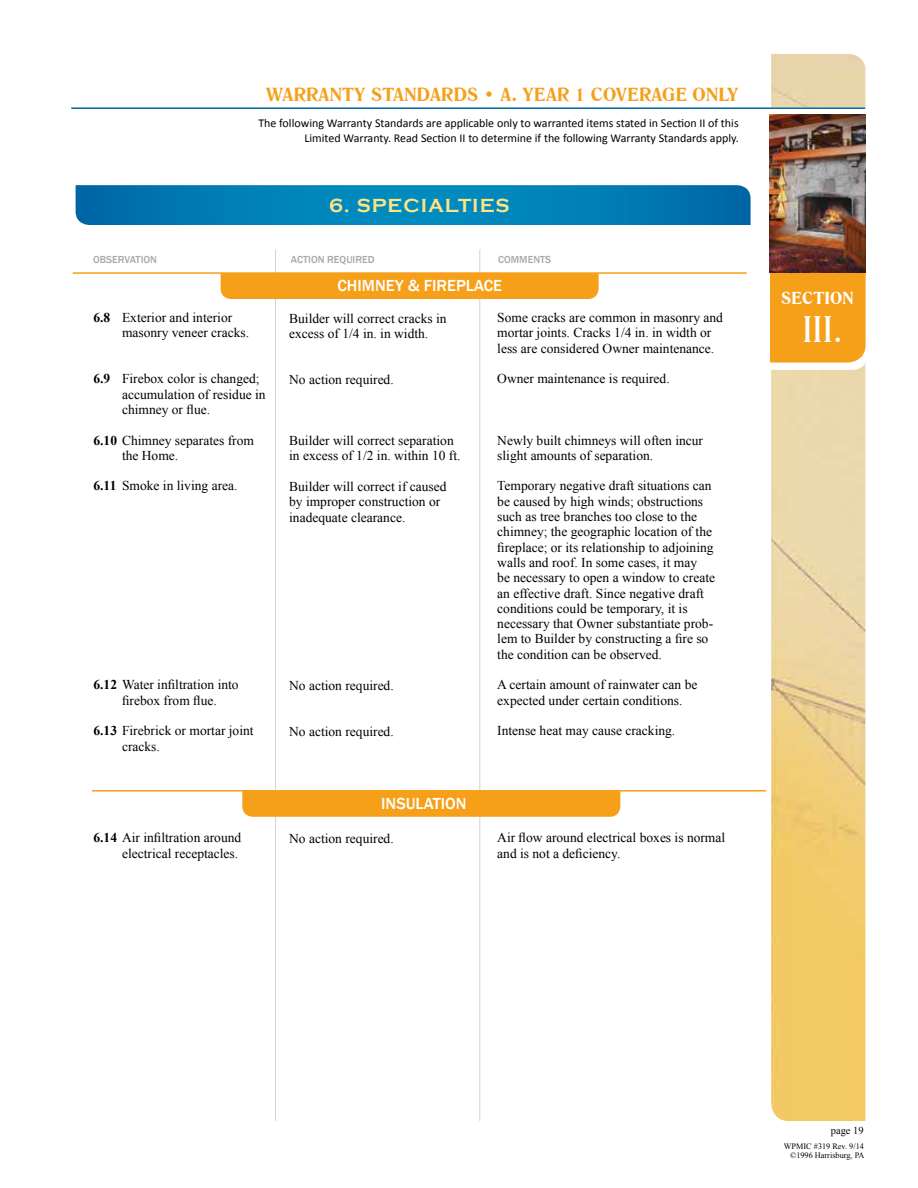
<style>
.page{position:relative;width:918px;height:1188px;background:#fff}
.page>*{position:absolute;margin:0;border:0;box-sizing:border-box;transform-origin:0 0}
.t1{font:36px "Romana BT";color:#fff}
.t2{font:700 19.5px "Copperplate Gothic";letter-spacing:.05em;color:#ffe384}
.t3{font:700 18px "Romana BT";letter-spacing:.01em;color:#f6a01a}
.t4{font:500 16.5px "Franklin Gothic";color:#fff}
.t5{font:700 16.5px "Romana BT";letter-spacing:.01em;color:#fff}
.t6{font:13.5px/15.3px "Times New Roman";color:#000}
.t7{font:12px/15.3px "Calibri";color:#000;text-align:right}
.t8{font:500 10.5px "Franklin Gothic";color:#a7a9ac}
.t9{font:10.5px "Times New Roman";color:#000}
.t10{font:8.25px/9px "Times New Roman";color:#000;text-align:right}
.s1{font-weight:700}
</style>
<div class="page">
<img style="left:771px;top:54px;width:94px;height:1067px">
<svg style="left:769px;top:107px;width:97px;height:263px;background:#f0a739"></svg>
<hr style="left:275px;top:249px;width:1px;height:872px;background:#d1d3d4">
<hr style="left:479px;top:249px;width:1px;height:872px;background:#d1d3d4">
<div style="left:221px;top:274px;width:378px;height:25px;background:#f6a01a"></div>
<hr style="left:73px;top:272px;width:674px;height:2px;background:#f6a01a">
<hr style="left:71px;top:107px;width:794px;height:2px;background:#0065a4">
<svg style="left:76px;top:185px;width:675px;height:40px;background:#017db5"></svg>
<hr style="left:92px;top:790px;width:674px;height:2px;background:#f6a01a">
<div style="left:242px;top:791px;width:378px;height:26px;background:#f6a01a"></div>
<img style="left:770px;top:115px;width:95px;height:157px">
<h3 class="t3" style="left:266px;top:83px;width:474px">WARRANTY STANDARDS • A. YEAR 1 COVERAGE ONLY</h3>
<p class="t7" style="left:258px;top:115px;width:482px">The following Warranty Standards are applicable only to warranted items stated in Section II of this<br>Limited Warranty. Read Section II to determine if the following Warranty Standards apply.</p>
<h2 class="t2" style="left:329px;top:195px;width:182px">6. SPECIALTIES</h2>
<p class="t8" style="left:93px;top:253px;width:65px">OBSERVATION</p>
<p class="t8" style="left:291px;top:253px;width:85px">ACTION REQUIRED</p>
<p class="t8" style="left:498px;top:253px;width:55px">COMMENTS</p>
<p class="t6" style="left:122px;top:310px;width:129px;text-indent:-28px"><span class="s1">6.8</span> Exterior and interior masonry veneer cracks.</p>
<p class="t6" style="left:122px;top:371px;width:145px;text-indent:-28px"><span class="s1">6.9</span> Firebox color is changed; accumulation of residue in chimney or flue.</p>
<p class="t6" style="left:122px;top:432px;width:133px;text-indent:-28px"><span class="s1">6.10</span> Chimney separates from the Home.</p>
<p class="t6" style="left:94px;top:478px;width:145px"><span class="s1">6.11</span> Smoke in living area.</p>
<p class="t6" style="left:94px;top:677px;width:147px;text-align:center"><span class="s1">6.12</span> Water infiltration into firebox from flue.</p>
<p class="t6" style="left:122px;top:723px;width:133px;text-indent:-28px"><span class="s1">6.13</span> Firebrick or mortar joint cracks.</p>
<p class="t6" style="left:94px;top:830px;width:149px;text-align:right"><span class="s1">6.14</span> Air infiltration around electrical receptacles.</p>
<p class="t4" style="left:337px;top:275px;width:166px">CHIMNEY &amp; FIREPLACE</p>
<p class="t6" style="left:289px;top:310px;width:159px">Builder will correct cracks in excess of 1/4 in. in width.</p>
<p class="t6" style="left:289px;top:371px;width:106px">No action required.</p>
<p class="t6" style="left:289px;top:433px;width:173px">Builder will correct separation in excess of 1/2 in. within 10 ft.</p>
<p class="t6" style="left:289px;top:479px;width:159px">Builder will correct if caused by improper construction or inadequate clearance.</p>
<p class="t6" style="left:289px;top:677px;width:106px">No action required.</p>
<p class="t6" style="left:289px;top:723px;width:106px">No action required.</p>
<p class="t4" style="left:381px;top:793px;width:87px">INSULATION</p>
<p class="t6" style="left:289px;top:830px;width:106px">No action required.</p>
<p class="t6" style="left:497px;top:310px;width:227px">Some cracks are common in masonry and mortar joints. Cracks 1/4 in. in width or less are considered Owner maintenance.</p>
<p class="t6" style="left:497px;top:371px;width:174px">Owner maintenance is required.</p>
<p class="t6" style="left:497px;top:432px;width:207px">Newly built chimneys will often incur slight amounts of separation.</p>
<p class="t6" style="left:497px;top:478px;width:219px">Temporary negative draft situations can be caused by high winds; obstructions such as tree branches too close to the chimney; the geographic location of the fireplace; or its relationship to adjoining walls and roof. In some cases, it may<br>be necessary to open a window to create an effective draft. Since negative draft conditions could be temporary, it is necessary that Owner substantiate prob&shy;lem to Builder by constructing a fire so the condition can be observed.</p>
<p class="t6" style="left:497px;top:677px;width:202px">A certain amount of rainwater can be expected under certain conditions.</p>
<p class="t6" style="left:497px;top:723px;width:180px">Intense heat may cause cracking.</p>
<p class="t6" style="left:497px;top:830px;width:229px">Air flow around electrical boxes is normal and is not a deficiency.</p>
<p class="t5" style="left:781px;top:288px;width:74px">SECTION</p>
<h1 class="t1" style="left:803px;top:307px;width:42px">III.</h1>
<p class="t9" style="left:831px;top:1123px;width:34px">page 19</p>
<p class="t10" style="left:784px;top:1142px;width:82px">WPMIC #319 Rev. 9/14 ©1996 Harrisburg, PA</p>
</div>
